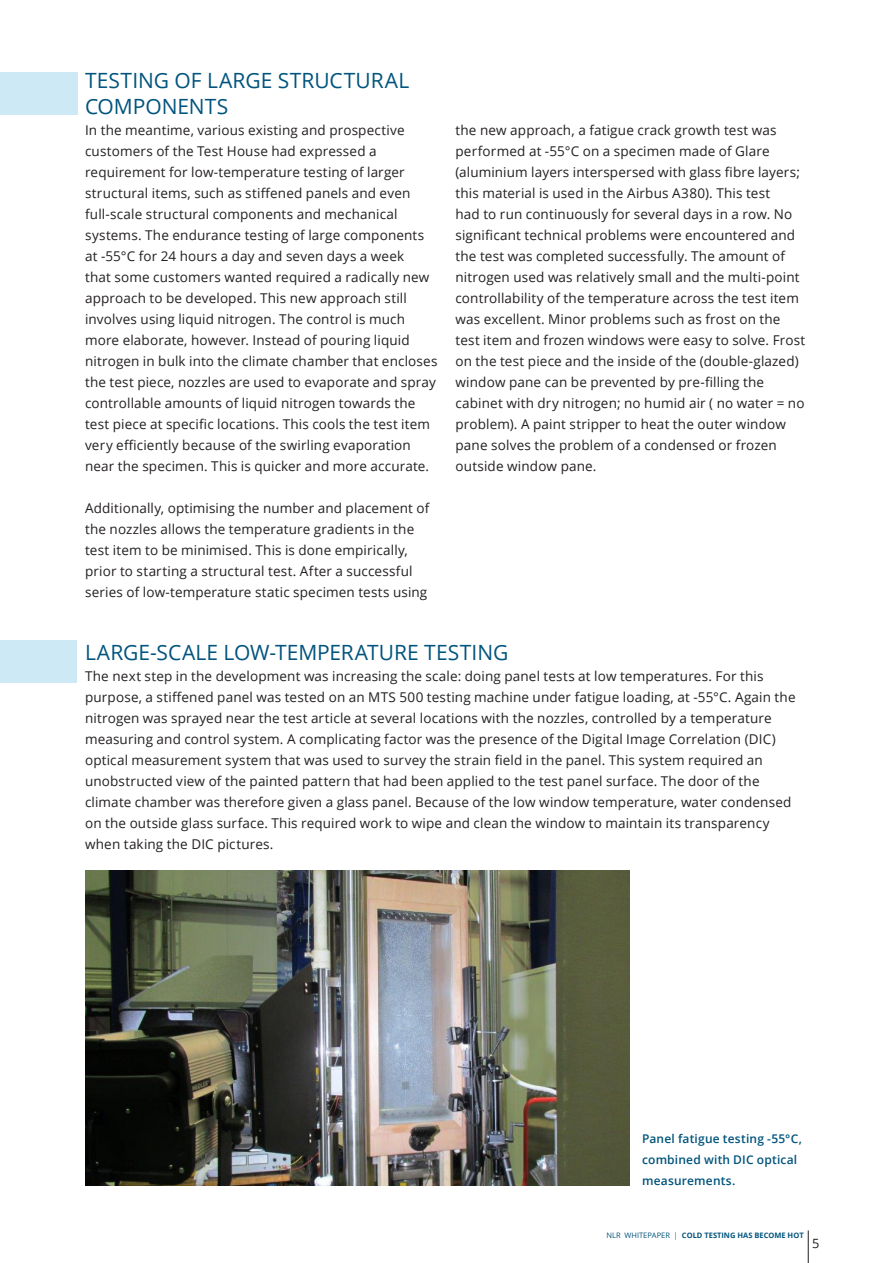
<style>
.page{position:relative;width:893px;height:1263px;background:#fff}
.page>*{position:absolute;margin:0;border:0;box-sizing:border-box;transform-origin:0 0}
.Aleineakop_3{font:21px/25.2px "Open Sans";color:#01547d}
.Broodtekst{font:13.5px/21px "Open Sans";letter-spacing:.01em;color:#231f20}
.t1{font:12.75px "Open Sans";color:#231f20}
.Fotobijschrift{font:600 12px/21px "Open Sans";letter-spacing:.015em;color:#01547d}
.t2{font:700 7.5px "Open Sans";color:#01547d}
.s1{font-weight:400}
</style>
<div class="page">
<img style="left:86px;top:870px;width:543px;height:315px">
<div style="left:0;top:72px;width:78px;height:42px;background:#cce9f5"></div>
<div style="left:0;top:641px;width:77px;height:42px;background:#cce9f5"></div>
<hr style="left:808px;top:1230px;width:1px;height:33px;background:#231f20">
<p class="Aleineakop_3" style="left:85px;top:68px;width:326px">TESTING OF LARGE STRUCTURAL<br>COMPONENTS</p>
<p class="Broodtekst" style="left:85px;top:120px;width:354px">In the meantime, various existing and prospective customers of the Test House had expressed a requirement for low-temperature testing of larger structural items, such as stiffened panels and even full-scale structural components and mechanical systems. The endurance testing of large components at -55°C for 24 hours a day and seven days a week<br>that some customers wanted required a radically new approach to be developed. This new approach still involves using liquid nitrogen. The control is much more elaborate, however. Instead of pouring liquid nitrogen in bulk into the climate chamber that encloses the test piece, nozzles are used to evaporate and spray controllable amounts of liquid nitrogen towards the test piece at specific locations. This cools the test item very efficiently because of the swirling evaporation near the specimen. This is quicker and more accurate.</p>
<p class="Broodtekst" style="left:85px;top:498px;width:346px">Additionally, optimising the number and placement of the nozzles allows the temperature gradients in the test item to be minimised. This is done empirically, prior to starting a structural test. After a successful series of low-temperature static specimen tests using</p>
<p class="Broodtekst" style="left:455px;top:120px;width:351px">the new approach, a fatigue crack growth test was performed at -55°C on a specimen made of Glare (aluminium layers interspersed with glass fibre layers; this material is used in the Airbus A380). This test<br>had to run continuously for several days in a row. No significant technical problems were encountered and the test was completed successfully. The amount of nitrogen used was relatively small and the multi-point controllability of the temperature across the test item was excellent. Minor problems such as frost on the test item and frozen windows were easy to solve. Frost on the test piece and the inside of the (double-glazed) window pane can be prevented by pre-filling the cabinet with dry nitrogen; no humid air ( no water = no problem). A paint stripper to heat the outer window pane solves the problem of a condensed or frozen outside window pane.</p>
<p class="Aleineakop_3" style="left:85px;top:640px;width:425px">LARGE-SCALE LOW-TEMPERATURE TESTING</p>
<p class="Broodtekst" style="left:85px;top:666px;width:712px">The next step in the development was increasing the scale: doing panel tests at low temperatures. For this purpose, a stiffened panel was tested on an MTS 500 testing machine under fatigue loading, at -55°C. Again the nitrogen was sprayed near the test article at several locations with the nozzles, controlled by a temperature measuring and control system. A complicating factor was the presence of the Digital Image Correlation (DIC) optical measurement system that was used to survey the strain field in the panel. This system required an unobstructed view of the painted pattern that had been applied to the test panel surface. The door of the climate chamber was therefore given a glass panel. Because of the low window temperature, water condensed on the outside glass surface. This required work to wipe and clean the window to maintain its transparency when taking the DIC pictures.</p>
<p class="Fotobijschrift" style="left:642px;top:1128px;width:161px">Panel fatigue testing -55°C, combined with DIC optical measurements.</p>
<p class="t2" style="left:606px;top:1230px;width:199px"><span class="s1">NLR WHITEPAPER |</span> COLD TESTING HAS BECOME HOT</p>
<p class="t1" style="left:812px;top:1235px;width:9px">5</p>
</div>
